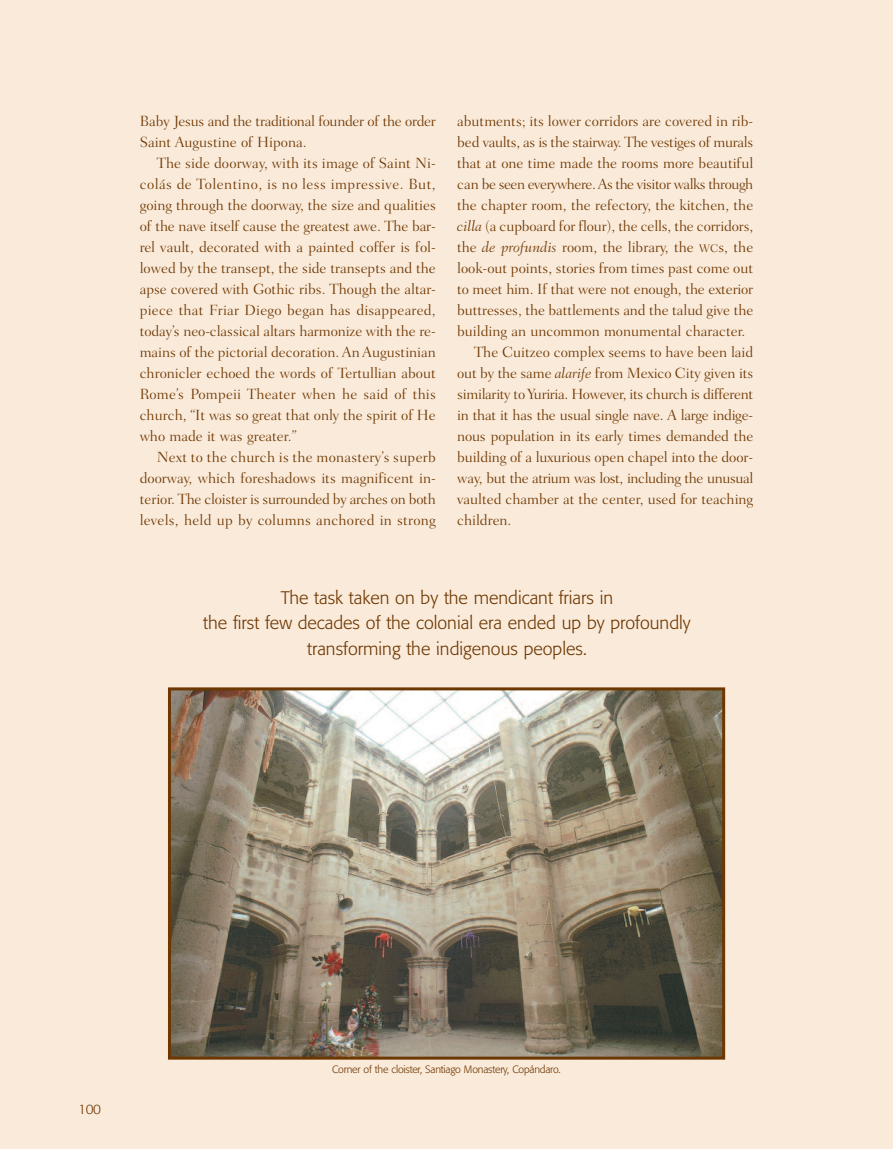
<style>
.page{position:relative;width:893px;height:1149px;background:#fff}
.page>*{position:absolute;margin:0;border:0;box-sizing:border-box;transform-origin:0 0}
.t1{font:300 18px/25.5px "Formata";color:#6d3701;text-align:center}
.t2{font:300 15px/21px "Fairfield LH";letter-spacing:-.005em;color:#6d3701;text-align:justify}
.t3{font:300 15px "Fairfield LH";letter-spacing:-.03em;color:#6d3701}
.t4{font:300 15px "Fairfield LH";letter-spacing:-.025em;color:#6d3701}
.t5{font:300 13.5px "Formata";color:#6d3701}
.t6{font:300 10.5px "Formata";letter-spacing:-.02em;color:#6d3701}
.s1{font-style:italic}
.s2{font-size:11.25px}
</style>
<div class="page">
<div style="left:0;top:0;width:893px;height:1148px;background:#faeada"></div>
<img style="left:172px;top:691px;width:549px;height:364px">
<div style="left:168px;top:687px;width:557px;height:372px;border:3px solid #6d3701"></div>
<p class="t2" style="left:140px;top:112px;width:298px">Baby Jesus and the traditional founder of the order<br>Saint Augustine of Hipona.</p>
<p class="t2" style="left:140px;top:154px;width:298px;text-indent:17px">The side doorway, with its image of Saint Ni&shy;colás de Tolentino, is no less impressive. But, going through the doorway, the size and qualities of the nave itself cause the greatest awe. The bar&shy;rel vault, decorated with a painted coffer is fol&shy;lowed by the transept, the side transepts and the apse covered with Gothic ribs. Though the altar&shy;piece that Friar Diego began has disappeared, today’s neo-classical altars harmonize with the re&shy;mains of the pictorial decoration. An Augustinian chronicler echoed the words of Tertullian about Rome’s Pompeii Theater when he said of this church, “It was so great that only the spirit of He who made it was greater.”</p>
<p class="t2" style="left:140px;top:448px;width:298px;text-indent:17px">Next to the church is the monastery’s superb doorway, which foreshadows its magnificent in&shy;terior. The cloister is surrounded by arches on both levels, held up by columns anchored in strong</p>
<p class="t2" style="left:457px;top:112px;width:298px">abutments; its lower corridors are covered in rib-</p>
<p class="t2" style="left:457px;top:133px;width:298px">bed vaults, as is the stairway. The vestiges of murals</p>
<p class="t2" style="left:457px;top:154px;width:298px">that at one time made the rooms more beautiful</p>
<p class="t3" style="left:457px;top:178px;width:298px">can be seen everywhere.As the visitor walks through</p>
<p class="t2" style="left:457px;top:196px;width:298px">the chapter room, the refectory, the kitchen, the</p>
<p class="t2" style="left:457px;top:217px;width:298px"><span class="s1">cilla</span> (a cupboard for flour), the cells, the corridors,</p>
<p class="t2" style="left:457px;top:238px;width:298px">the <span class="s1">de profundis</span> room, the library, the <span class="s2">WC</span>s, the</p>
<p class="t2" style="left:457px;top:259px;width:298px">look-out points, stories from times past come out</p>
<p class="t2" style="left:457px;top:280px;width:298px">to meet him. If that were not enough, the exterior</p>
<p class="t2" style="left:457px;top:301px;width:298px">buttresses, the battlements and the talud give the</p>
<p class="t2" style="left:457px;top:322px;width:290px">building an uncommon monumental character.</p>
<p class="t2" style="left:474px;top:343px;width:281px">The Cuitzeo complex seems to have been laid</p>
<p class="t2" style="left:457px;top:364px;width:298px">out by the same <span class="s1">alarife</span> from Mexico City given its</p>
<p class="t2" style="left:457px;top:385px;width:298px">similarity to Yuriria. However, its church is different</p>
<p class="t2" style="left:457px;top:406px;width:298px">in that it has the usual single nave. A large indige-</p>
<p class="t2" style="left:457px;top:427px;width:298px">nous population in its early times demanded the</p>
<p class="t2" style="left:457px;top:448px;width:298px">building of a luxurious open chapel into the door-</p>
<p class="t4" style="left:457px;top:472px;width:298px">way, but the atrium was lost, including the unusual</p>
<p class="t2" style="left:457px;top:490px;width:298px">vaulted chamber at the center, used for teaching</p>
<p class="t2" style="left:457px;top:511px;width:56px">children.</p>
<p class="t1" style="left:203px;top:586px;width:489px">The task taken on by the mendicant friars in<br>the first few decades of the colonial era ended up by profoundly transforming the indigenous peoples.</p>
<p class="t5" style="left:78px;top:1103px;width:25px">100</p>
<p class="t6" style="left:332px;top:1064px;width:230px">Corner of the cloister, Santiago Monastery, Copándaro.</p>
</div>
